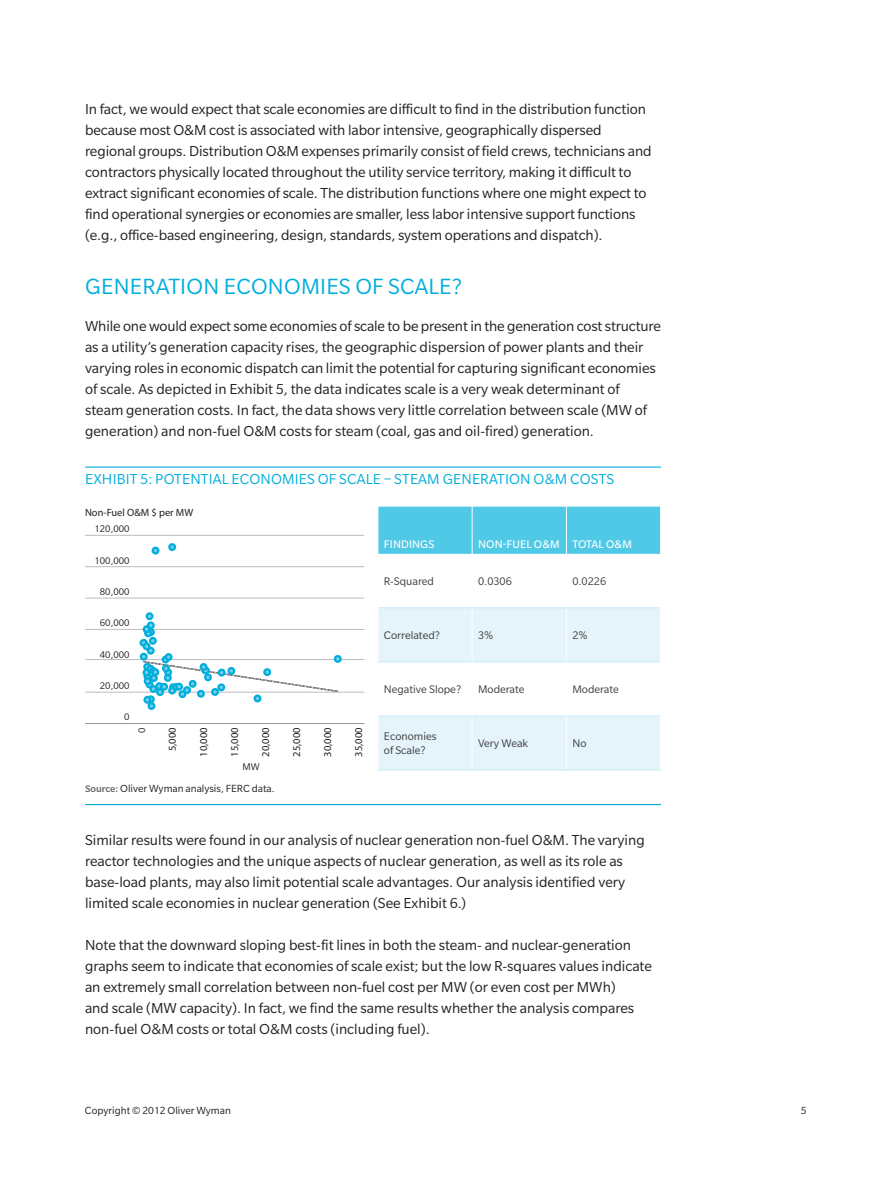
<style>
.page{position:relative;width:893px;height:1188px;background:#fff}
.page>*{position:absolute;margin:0;border:0;box-sizing:border-box;transform-origin:0 0}
.Heading2{font:24px "Slate Pro";letter-spacing:.01em;color:#00aedc}
.t1{font:15.75px/21px "Slate Pro";color:#231f20}
.Exhibit_Title{font:15.75px "Slate Pro";letter-spacing:.01em;color:#00aedc}
.Table_Text{font:12px/13.5px "Slate Pro";color:#3e3e3f}
.Table_Heading_Text{font:12px "Slate Pro";letter-spacing:.01em;color:#fff}
.Exhibit_Source_Last{font:11.25px "Slate Pro";color:#231f20}
.t2{font:10.5px "Myriad Pro";color:#231f20}
.t3{font:10.5px "Slate Pro";color:#231f20}
.s1{font-weight:500;font-size:10.5px;color:#6c6d70}
</style>
<div class="page">
<hr style="left:85px;top:467px;width:576px;height:1px;background:#00aedc">
<hr style="left:86px;top:659px;width:278px;height:1px;background:#bcbdc0">
<hr style="left:85px;top:629px;width:279px;height:1px;background:#bcbdc0">
<hr style="left:85px;top:598px;width:279px;height:1px;background:#bcbdc0">
<hr style="left:85px;top:566px;width:279px;height:1px;background:#bcbdc0">
<hr style="left:85px;top:723px;width:279px;height:1px;background:#939598">
<hr style="left:85px;top:692px;width:279px;height:1px;background:#bcbdc0">
<hr style="left:85px;top:535px;width:279px;height:1px;background:#bcbdc0">
<svg style="left:152px;top:547px;width:7px;height:8px"></svg>
<svg style="left:168px;top:543px;width:8px;height:8px"></svg>
<svg style="left:140px;top:612px;width:202px;height:98px"></svg>
<div style="left:379px;top:507px;width:281px;height:47px;background:#50c9e7"></div>
<svg style="left:379px;top:607px;width:281px;height:1px"></svg>
<svg style="left:379px;top:609px;width:281px;height:161px;fill:#e4f4fa"></svg>
<hr style="left:472px;top:507px;width:1px;height:47px;background:#fff">
<hr style="left:566px;top:507px;width:1px;height:47px;background:#fff">
<hr style="left:472px;top:554px;width:1px;height:54px;background:#fff">
<hr style="left:566px;top:554px;width:1px;height:54px;background:#fff">
<hr style="left:472px;top:608px;width:1px;height:54px;background:#fff">
<hr style="left:566px;top:608px;width:1px;height:54px;background:#fff">
<hr style="left:472px;top:662px;width:1px;height:54px;background:#fff">
<hr style="left:566px;top:662px;width:1px;height:54px;background:#fff">
<hr style="left:472px;top:716px;width:1px;height:54px;background:#fff">
<hr style="left:566px;top:716px;width:1px;height:54px;background:#fff">
<hr style="left:378px;top:608px;width:94px;height:1px;background:#c9eaf6">
<hr style="left:472px;top:608px;width:94px;height:1px;background:#c9eaf6">
<hr style="left:566px;top:608px;width:94px;height:1px;background:#c9eaf6">
<hr style="left:378px;top:662px;width:94px;height:1px;background:#c9eaf6">
<hr style="left:472px;top:662px;width:94px;height:1px;background:#c9eaf6">
<hr style="left:566px;top:662px;width:94px;height:1px;background:#c9eaf6">
<hr style="left:378px;top:716px;width:94px;height:1px;background:#c9eaf6">
<hr style="left:472px;top:716px;width:94px;height:1px;background:#c9eaf6">
<hr style="left:566px;top:716px;width:94px;height:1px;background:#c9eaf6">
<hr style="left:378px;top:770px;width:94px;height:1px;background:#c9eaf6">
<hr style="left:472px;top:770px;width:94px;height:1px;background:#c9eaf6">
<hr style="left:566px;top:770px;width:95px;height:1px;background:#c9eaf6">
<hr style="left:85px;top:804px;width:576px;height:1px;background:#00aedc">
<p class="t1" style="left:85px;top:98px;width:568px">In fact, we would expect that scale economies are difficult to find in the distribution function because most O&amp;M cost is associated with labor intensive, geographically dispersed regional groups. Distribution O&amp;M expenses primarily consist of field crews, technicians and contractors physically located throughout the utility service territory, making it difficult to extract significant economies of scale. The distribution functions where one might expect to find operational synergies or economies are smaller, less labor intensive support functions (e.g., office‑based engineering, design, standards, system operations and dispatch).</p>
<p class="Heading2" style="left:85px;top:274px;width:378px">GENERATION ECONOMIES OF SCALE?</p>
<p class="t1" style="left:85px;top:316px;width:577px">While one would expect some economies of scale to be present in the generation cost structure as a utility’s generation capacity rises, the geographic dispersion of power plants and their varying roles in economic dispatch can limit the potential for capturing significant economies of scale. As depicted in Exhibit 5, the data indicates scale is a very weak determinant of steam generation costs. In fact, the data shows very little correlation between scale (MW of generation) and non‑fuel O&amp;M costs for steam (coal, gas and oil‑fired) generation.</p>
<p class="Exhibit_Title" style="left:85px;top:471px;width:531px">EXHIBIT 5: POTENTIAL ECONOMIES OF SCALE – STEAM GENERATION O&amp;M COSTS</p>
<p class="t2" style="left:85px;top:506px;width:110px">Non-Fuel O&amp;M $ per MW</p>
<p class="t3" style="left:95px;top:524px;width:36px">120,000</p>
<p class="t3" style="left:95px;top:555px;width:36px">100,000</p>
<p class="t3" style="left:100px;top:586px;width:31px">80,000</p>
<p class="t3" style="left:100px;top:618px;width:31px">60,000</p>
<p class="t3" style="left:100px;top:649px;width:31px">40,000</p>
<p class="t3" style="left:100px;top:680px;width:31px">20,000</p>
<p class="t3" style="left:124px;top:712px;width:7px">0</p>
<p class="t3" style="left:136px;top:733px;width:7px;rotate:-90deg">0</p>
<p class="t2" style="left:166px;top:751px;width:25px;rotate:-90deg">5,000</p>
<p class="t2" style="left:197px;top:757px;width:31px;rotate:-90deg">10,000</p>
<p class="t2" style="left:228px;top:757px;width:31px;rotate:-90deg">15,000</p>
<p class="t2" style="left:259px;top:757px;width:31px;rotate:-90deg">20,000</p>
<p class="t2" style="left:290px;top:757px;width:31px;rotate:-90deg">25,000</p>
<p class="t2" style="left:321px;top:757px;width:31px;rotate:-90deg">30,000</p>
<p class="t2" style="left:352px;top:757px;width:31px;rotate:-90deg">35,000</p>
<p class="t3" style="left:242px;top:762px;width:19px">MW</p>
<p class="Exhibit_Source_Last" style="left:85px;top:783px;width:191px"><span class="s1">Source:</span> Oliver Wyman analysis, FERC data.</p>
<p class="Table_Heading_Text" style="left:384px;top:538px;width:52px">FINDINGS</p>
<p class="Table_Heading_Text" style="left:478px;top:538px;width:83px">NON-FUEL O&amp;M</p>
<p class="Table_Heading_Text" style="left:572px;top:538px;width:61px">TOTAL O&amp;M</p>
<p class="Table_Text" style="left:384px;top:574px;width:52px">R-Squared</p>
<p class="Table_Text" style="left:478px;top:574px;width:35px">0.0306</p>
<p class="Table_Text" style="left:572px;top:574px;width:35px">0.0226</p>
<p class="Table_Text" style="left:384px;top:628px;width:58px">Correlated?</p>
<p class="Table_Text" style="left:478px;top:628px;width:17px">3%</p>
<p class="Table_Text" style="left:572px;top:628px;width:17px">2%</p>
<p class="Table_Text" style="left:384px;top:682px;width:79px">Negative Slope?</p>
<p class="Table_Text" style="left:478px;top:682px;width:48px">Moderate</p>
<p class="Table_Text" style="left:572px;top:682px;width:48px">Moderate</p>
<p class="Table_Text" style="left:384px;top:730px;width:54px">Economies of Scale?</p>
<p class="Table_Text" style="left:478px;top:736px;width:52px">Very Weak</p>
<p class="Table_Text" style="left:572px;top:736px;width:16px">No</p>
<p class="t1" style="left:85px;top:829px;width:561px">Similar results were found in our analysis of nuclear generation non‑fuel O&amp;M. The varying reactor technologies and the unique aspects of nuclear generation, as well as its role as base‑load plants, may also limit potential scale advantages. Our analysis identified very limited scale economies in nuclear generation (See Exhibit 6.)</p>
<p class="t1" style="left:85px;top:934px;width:568px">Note that the downward sloping best‑fit lines in both the steam‑ and nuclear‑generation graphs seem to indicate that economies of scale exist; but the low R‑squares values indicate an extremely small correlation between non‑fuel cost per MW (or even cost per MWh)<br>and scale (MW capacity). In fact, we find the same results whether the analysis compares non‑fuel O&amp;M costs or total O&amp;M costs (including fuel).</p>
<p class="Exhibit_Source_Last" style="left:85px;top:1105px;width:147px">Copyright © 2012 Oliver Wyman</p>
<p class="Exhibit_Source_Last" style="left:801px;top:1105px;width:7px">5</p>
</div>
